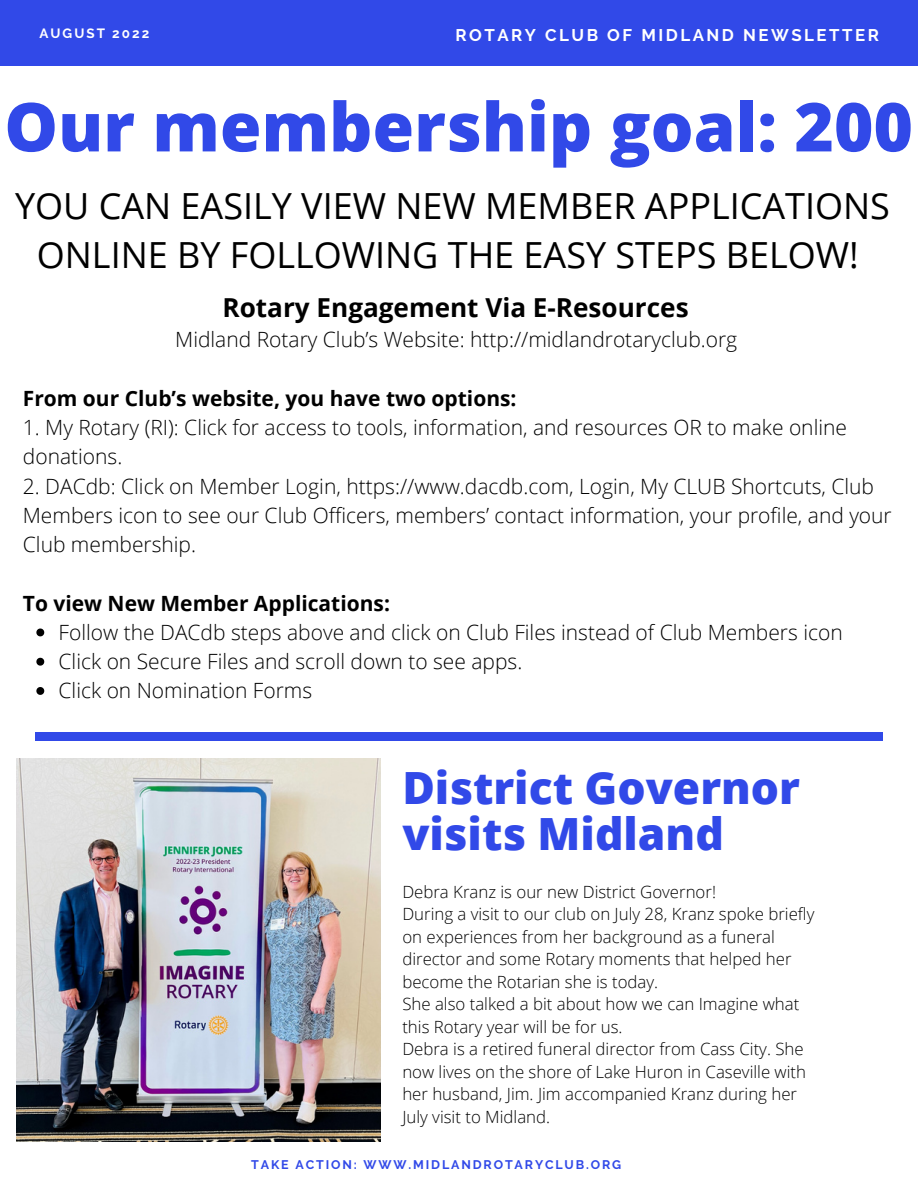
<style>
.page{position:relative;width:918px;height:1188px;background:#fff}
.page>*{position:absolute;margin:0;border:0;box-sizing:border-box;transform-origin:0 0}
.t1{font:800 67.5px "Open Sans";color:#3149e8}
.t2{font:800 44.4px/46.2px "Open Sans";color:#3149e8}
.t3{font:36px/49.5px "Open Sans";color:#000;text-align:center}
.t4{font:700 26.1px "Open Sans";color:#000}
.t5{font:300 21px/29.2px "Open Sans";color:#000}
.t6{font:700 21px "Open Sans";color:#000}
.t7{font:300 16.8px/22.5px "Open Sans";color:#000}
.t8{font:700 16.8px "Raleway";letter-spacing:.15em;color:#fff}
.t9{font:700 13.5px "Raleway";letter-spacing:.15em;color:#fff}
.t10{font:700 12.45px "Raleway";letter-spacing:.15em;color:#3149e8}
</style>
<div class="page">
<div style="left:0;top:0;width:918px;height:65px;background:#3149e8"></div>
<div style="left:35px;top:732px;width:847px;height:9px;background:#3149e8"></div>
<img style="left:16px;top:759px;width:365px;height:382px">
<svg style="left:36px;top:629px;width:8px;height:7px"></svg>
<svg style="left:36px;top:658px;width:8px;height:8px"></svg>
<svg style="left:36px;top:687px;width:8px;height:8px"></svg>
<p class="t9" style="left:40px;top:25px;width:111px">AUGUST 2022</p>
<p class="t8" style="left:455px;top:25px;width:425px">ROTARY CLUB OF MIDLAND NEWSLETTER</p>
<h1 class="t1" style="left:4px;top:79px;width:910px">Our membership goal: 200</h1>
<h3 class="t3" style="left:15px;top:180px;width:876px">YOU CAN EASILY VIEW NEW MEMBER APPLICATIONS<br>ONLINE BY FOLLOWING THE EASY STEPS BELOW!</h3>
<p class="t4" style="left:223px;top:289px;width:468px">Rotary Engagement Via E-Resources</p>
<p class="t5" style="left:175px;top:324px;width:564px">Midland Rotary Club’s Website: http://midlandrotaryclub.org</p>
<p class="t6" style="left:23px;top:383px;width:495px">From our Club’s website, you have two options:</p>
<p class="t5" style="left:23px;top:412px;width:826px">1. My Rotary (RI): Click for access to tools, information, and resources OR to make online donations.</p>
<p class="t5" style="left:23px;top:471px;width:870px">2. DACdb: Click on Member Login, https://www.dacdb.com, Login, My CLUB Shortcuts, Club<br>Members icon to see our Club Officers, members’ contact information, your profile, and your<br>Club membership.</p>
<p class="t6" style="left:23px;top:588px;width:369px">To view New Member Applications:</p>
<p class="t5" style="left:59px;top:617px;width:786px">Follow the DACdb steps above and click on Club Files instead of Club Members icon<br>Click on Secure Files and scroll down to see apps.<br>Click on Nomination Forms</p>
<h2 class="t2" style="left:402px;top:763px;width:399px">District Governor visits Midland</h2>
<p class="t7" style="left:402px;top:880px;width:414px">Debra Kranz is our new District Governor!<br>During a visit to our club on July 28, Kranz spoke briefly on experiences from her background as a funeral director and some Rotary moments that helped her become the Rotarian she is today.<br>She also talked a bit about how we can Imagine what this Rotary year will be for us.<br>Debra is a retired funeral director from Cass City. She now lives on the shore of Lake Huron in Caseville with her husband, Jim. Jim accompanied Kranz during her July visit to Midland.</p>
<p class="t10" style="left:251px;top:1157px;width:372px">TAKE ACTION: WWW.MIDLANDROTARYCLUB.ORG</p>
</div>
